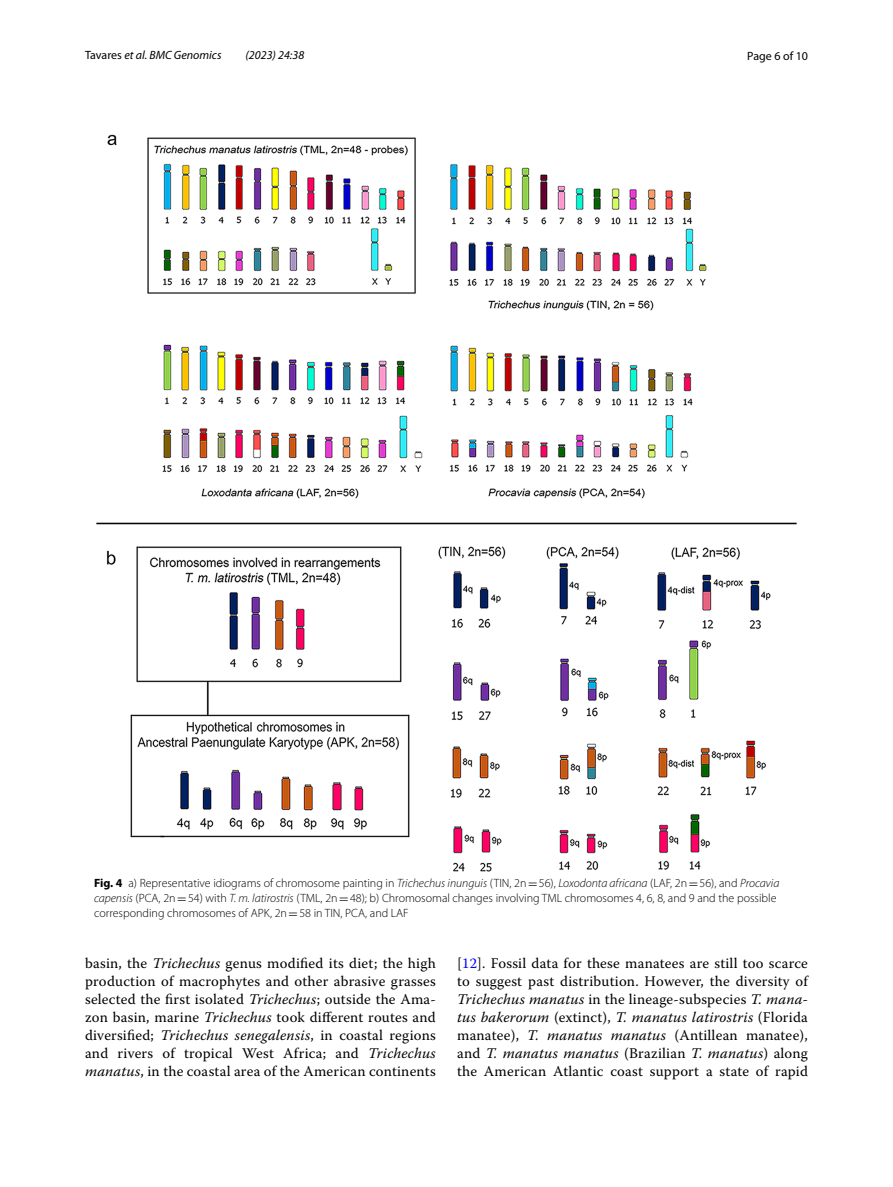
<style>
.page{position:relative;width:893px;height:1187px;background:#fff}
.page>*{position:absolute;margin:0;border:0;box-sizing:border-box;transform-origin:0 0}
.t1{font:14.7px/18px "Warnock Pro";letter-spacing:.015em;color:#000;text-align:justify}
.t2{font:300 12px/15px "Myriad Pro";color:#000}
.t3{font:italic 12px "Myriad Pro";color:#000}
.t4{font:12px "Myriad Pro";color:#000}
.s1{font-style:normal}
.s2{font-weight:700}
.s3{font-style:italic}
.s4{font-family:"MTSY";font-weight:400}
.s5{color:#00f}
</style>
<div class="page">
<img style="left:96px;top:134px;width:701px;height:737px">
<p class="t3" style="left:85px;top:48px;width:138px"><span class="s1">Tavares</span> et al. BMC Genomics</p>
<p class="t3" style="left:246px;top:48px;width:60px">(2023) 24:38</p>
<p class="t4" style="left:747px;top:48px;width:62px">Page 6 of 10</p>
<p class="t2" style="left:94px;top:875px;width:687px"><span class="s2">Fig. 4</span> a) Representative idiograms of chromosome painting in <span class="s3">Trichechus inunguis</span> (TIN, 2n<span class="s4">=</span>56), <span class="s3">Loxodonta africana</span> (LAF, 2n<span class="s4">=</span>56), and <span class="s3">Procavia capensis</span> (PCA, 2n<span class="s4">=</span>54) with <span class="s3">T. m. latirostris</span> (TML, 2n<span class="s4">=</span>48); b) Chromosomal changes involving TML chromosomes 4, 6, 8, and 9 and the possible corresponding chromosomes of APK, 2n<span class="s4">=</span>58 in TIN, PCA, and LAF</p>
<p class="t1" style="left:85px;top:953px;width:352px">basin, the <span class="s3">Trichechus</span> genus modified its diet; the high production of macrophytes and other abrasive grasses selected the first isolated <span class="s3">Trichechus</span>; outside the Ama&shy;zon basin, marine <span class="s3">Trichechus</span> took different routes and diversified; <span class="s3">Trichechus senegalensis</span>, in coastal regions and rivers of tropical West Africa; and <span class="s3">Trichechus manatus</span>, in the coastal area of the American continents</p>
<p class="t1" style="left:457px;top:953px;width:352px">[<span class="s5">12</span>]. Fossil data for these manatees are still too scarce to suggest past distribution. However, the diversity of <span class="s3">Trichechus manatus</span> in the lineage-subspecies <span class="s3">T. mana&shy;tus bakerorum</span> (extinct), <span class="s3">T. manatus latirostris</span> (Florida manatee), <span class="s3">T. manatus manatus</span> (Antillean manatee), and <span class="s3">T. manatus manatus</span> (Brazilian <span class="s3">T. manatus</span>) along the American Atlantic coast support a state of rapid</p>
</div>
